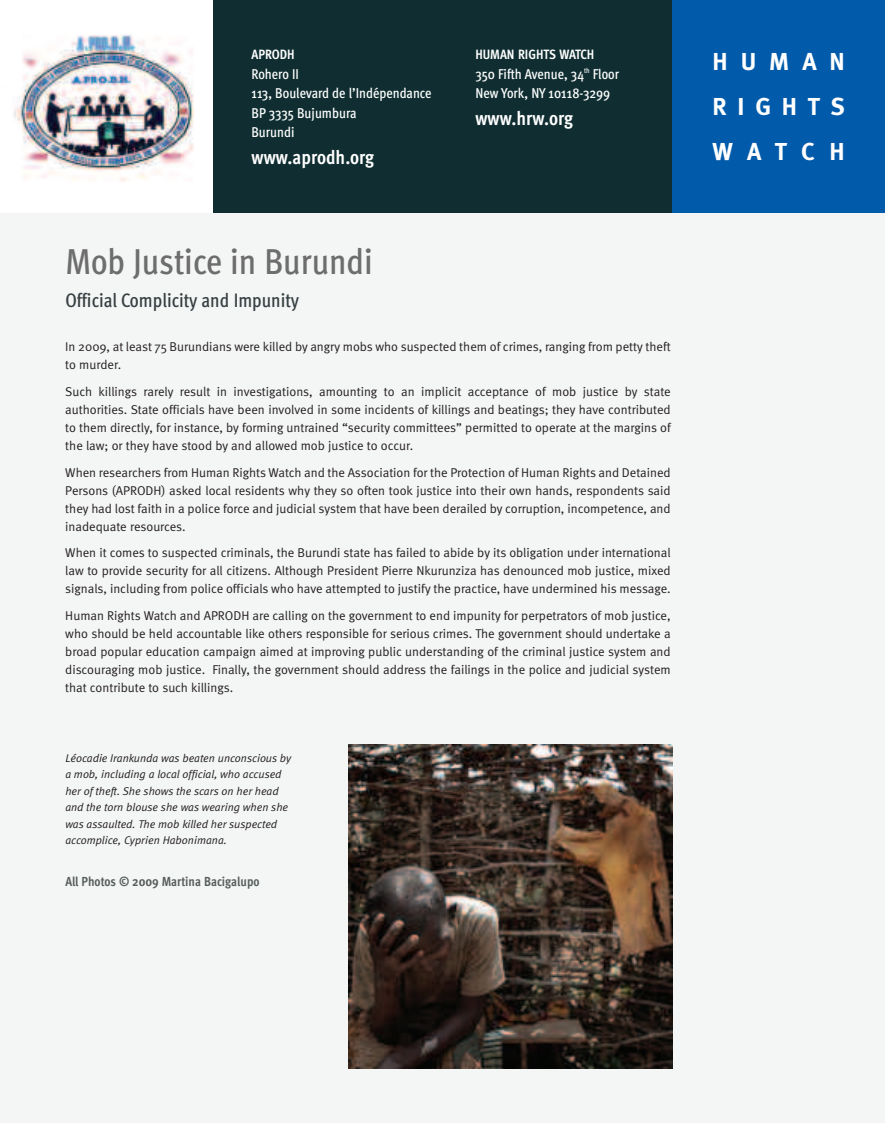
<style>
.page{position:relative;width:885px;height:1123px;background:#fff}
.page>*{position:absolute;margin:0;border:0;box-sizing:border-box;transform-origin:0 0}
.t1{font:500 36px "Meta Cond";color:#6c6d6c}
.t2{font:700 24.45px/44.8px "Meta";letter-spacing:.53em;color:#fff;text-align:justify}
.t3{font:500 19.5px "Meta Cond";color:#363f41}
.t4{font:700 19.5px "Meta Cond";color:#fff}
.t5{font:500 14.25px/19.5px "Meta Cond";color:#fff}
.t6{font:700 13.5px "Meta Cond";letter-spacing:-.005em;color:#fff}
.t7{font:700 13.2px "Meta Cond";color:#555d5b}
.t8{font:12.75px/18px "Meta Normal";color:#231f20;text-align:justify}
.t9{font:italic 11.25px/16.5px "Meta Normal";color:#231f20}
</style>
<div class="page">
<div style="left:0;top:0;width:884px;height:1123px;background:#f4f5f5"></div>
<div style="left:0;top:0;width:884px;height:213px;background:#102e31"></div>
<div style="left:672px;top:0;width:212px;height:213px;background:#015aaa"></div>
<div style="left:0;top:0;width:213px;height:213px;background:#fff"></div>
<img style="left:13px;top:34px;width:181px;height:148px">
<img style="left:348px;top:744px;width:324px;height:324px">
<p class="t6" style="left:251px;top:49px;width:45px">APRODH</p>
<p class="t5" style="left:251px;top:65px;width:181px">Rohero II<br>113, Boulevard de l’Indépendance<br>BP 3335 Bujumbura<br>Burundi</p>
<h3 class="t4" style="left:251px;top:150px;width:124px">www.aprodh.org</h3>
<p class="t6" style="left:475px;top:49px;width:120px">HUMAN RIGHTS WATCH</p>
<p class="t5" style="left:475px;top:65px;width:145px">350 Fifth Avenue, 34<sup>th</sup> Floor<br>New York, NY 10118-3299</p>
<h3 class="t4" style="left:475px;top:111px;width:99px">www.hrw.org</h3>
<h1 class="t1" style="left:65px;top:247px;width:309px">Mob Justice in Burundi</h1>
<h3 class="t3" style="left:65px;top:293px;width:235px">Official Complicity and Impunity</h3>
<p class="t8" style="left:65px;top:339px;width:607px">In 2009, at least 75 Burundians were killed by angry mobs who suspected them of crimes, ranging from petty theft to murder.</p>
<p class="t8" style="left:65px;top:383px;width:607px">Such killings rarely result in investigations, amounting to an implicit acceptance of mob justice by state authorities. State officials have been involved in some incidents of killings and beatings; they have contributed to them directly, for instance, by forming untrained “security committees” permitted to operate at the margins of the law; or they have stood by and allowed mob justice to occur.</p>
<p class="t8" style="left:65px;top:464px;width:607px">When researchers from Human Rights Watch and the Association for the Protection of Human Rights and Detained Persons (APRODH) asked local residents why they so often took justice into their own hands, respondents said they had lost faith in a police force and judicial system that have been derailed by corruption, incompetence, and inadequate resources.</p>
<p class="t8" style="left:65px;top:545px;width:607px">When it comes to suspected criminals, the Burundi state has failed to abide by its obligation under international law to provide security for all citizens. Although President Pierre Nkurunziza has denounced mob justice, mixed signals, including from police officials who have attempted to justify the practice, have undermined his message.</p>
<p class="t8" style="left:65px;top:607px;width:607px">Human Rights Watch and APRODH are calling on the government to end impunity for perpetrators of mob justice, who should be held accountable like others responsible for serious crimes. The government should undertake a broad popular education campaign aimed at improving public understanding of the criminal justice system and discouraging mob justice. Finally, the government should address the failings in the police and judicial system that contribute to such killings.</p>
<p class="t9" style="left:65px;top:750px;width:227px">Léocadie Irankunda was beaten unconscious by a mob, including a local official, who accused her of theft. She shows the scars on her head and the torn blouse she was wearing when she was assaulted. The mob killed her suspected accomplice, Cyprien Habonimana.</p>
<p class="t7" style="left:65px;top:876px;width:196px">All Photos © 2009 Martina Bacigalupo</p>
<h2 class="t2" style="left:712px;top:42px;width:134px">HUMAN RIGHTS WATCH</h2>
</div>
